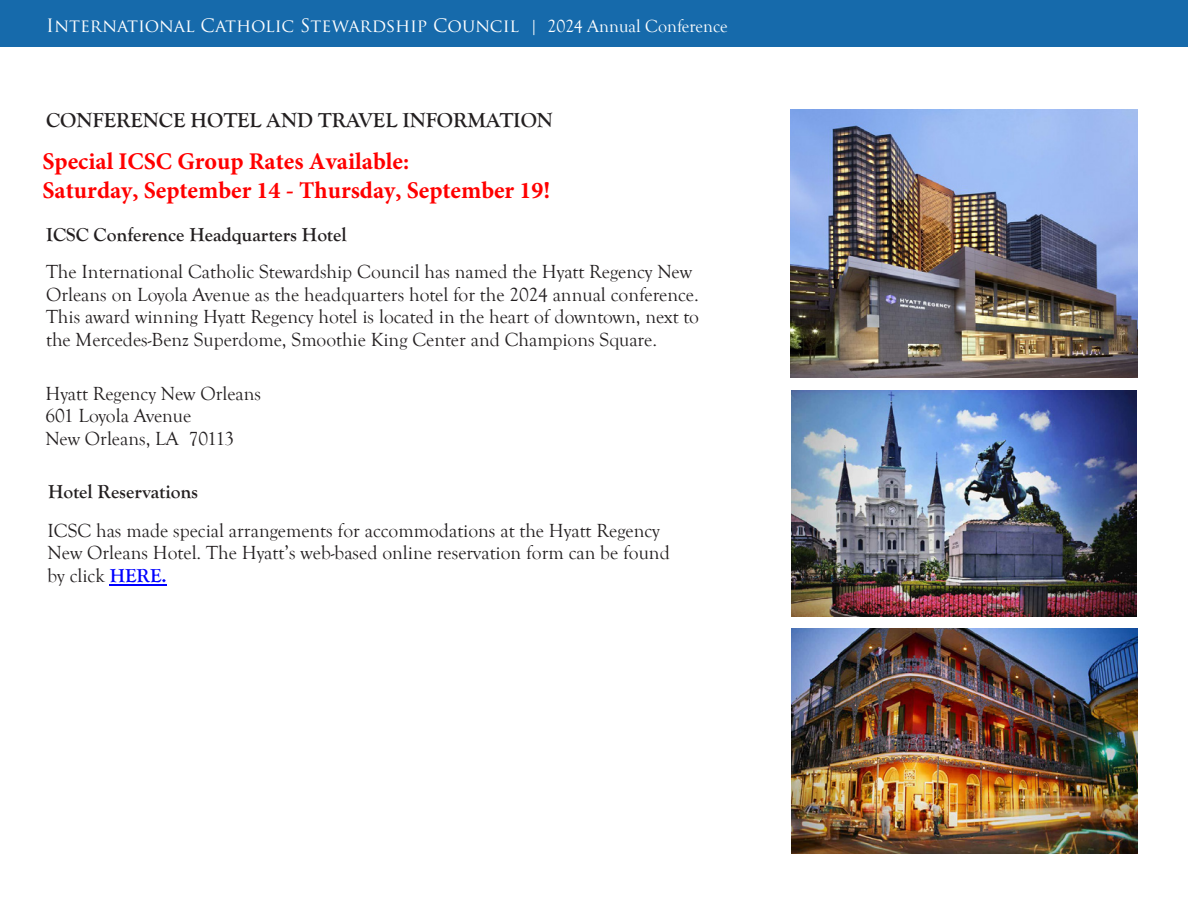
<style>
.page{position:relative;width:1188px;height:918px;background:#fff}
.page>*{position:absolute;margin:0;border:0;box-sizing:border-box;transform-origin:0 0}
.t1{font:700 24px/28.5px "Minion Pro";color:#f00}
.No_Spacing{font:700 21px "Goudy Old Style T";color:#231f20}
.No_Spacing-2{font:19.5px/22.5px "Goudy Old Style T";color:#231f20}
.No_Spacing-3{font:700 19.5px "Goudy Old Style T";color:#231f20}
.t2{font:18px "Trajan Pro";color:#fff}
.s1{font-family:"Goudy Old Style T"}
.s2{font-weight:700;color:#00f}
</style>
<div class="page">
<div style="left:0;top:0;width:1188px;height:46px;background:#166aab"></div>
<hr style="left:110px;top:585px;width:57px;height:1px;background:#00f">
<img style="left:790px;top:110px;width:348px;height:268px">
<img style="left:791px;top:390px;width:345px;height:226px">
<img style="left:791px;top:629px;width:347px;height:225px">
<p class="t2" style="left:46px;top:14px;width:683px">International Catholic Stewardship Council <span class="s1">| 2024 Annual Conference</span></p>
<p class="No_Spacing" style="left:46px;top:108px;width:508px">CONFERENCE HOTEL AND TRAVEL INFORMATION</p>
<p class="t1" style="left:43px;top:147px;width:509px">Special ICSC Group Rates Available:<br>Saturday, September 14 - Thursday, September 19!</p>
<p class="No_Spacing-3" style="left:46px;top:223px;width:302px">ICSC Conference Headquarters Hotel</p>
<p class="No_Spacing-2" style="left:46px;top:261px;width:654px">The International Catholic Stewardship Council has named the Hyatt Regency New Orleans on Loyola Avenue as the headquarters hotel for the 2024 annual conference.<br>This award winning Hyatt Regency hotel is located in the heart of downtown, next to the Mercedes-Benz Superdome, Smoothie King Center and Champions Square.</p>
<p class="No_Spacing-2" style="left:45px;top:382px;width:217px">Hyatt Regency New Orleans<br>601 Loyola Avenue<br>New Orleans, LA 70113</p>
<p class="No_Spacing-3" style="left:48px;top:481px;width:151px">Hotel Reservations</p>
<p class="No_Spacing-2" style="left:47px;top:520px;width:624px">ICSC has made special arrangements for accommodations at the Hyatt Regency<br>New Orleans Hotel. The Hyatt’s web-based online reservation form can be found by click <span class="s2">HERE.</span></p>
</div>
